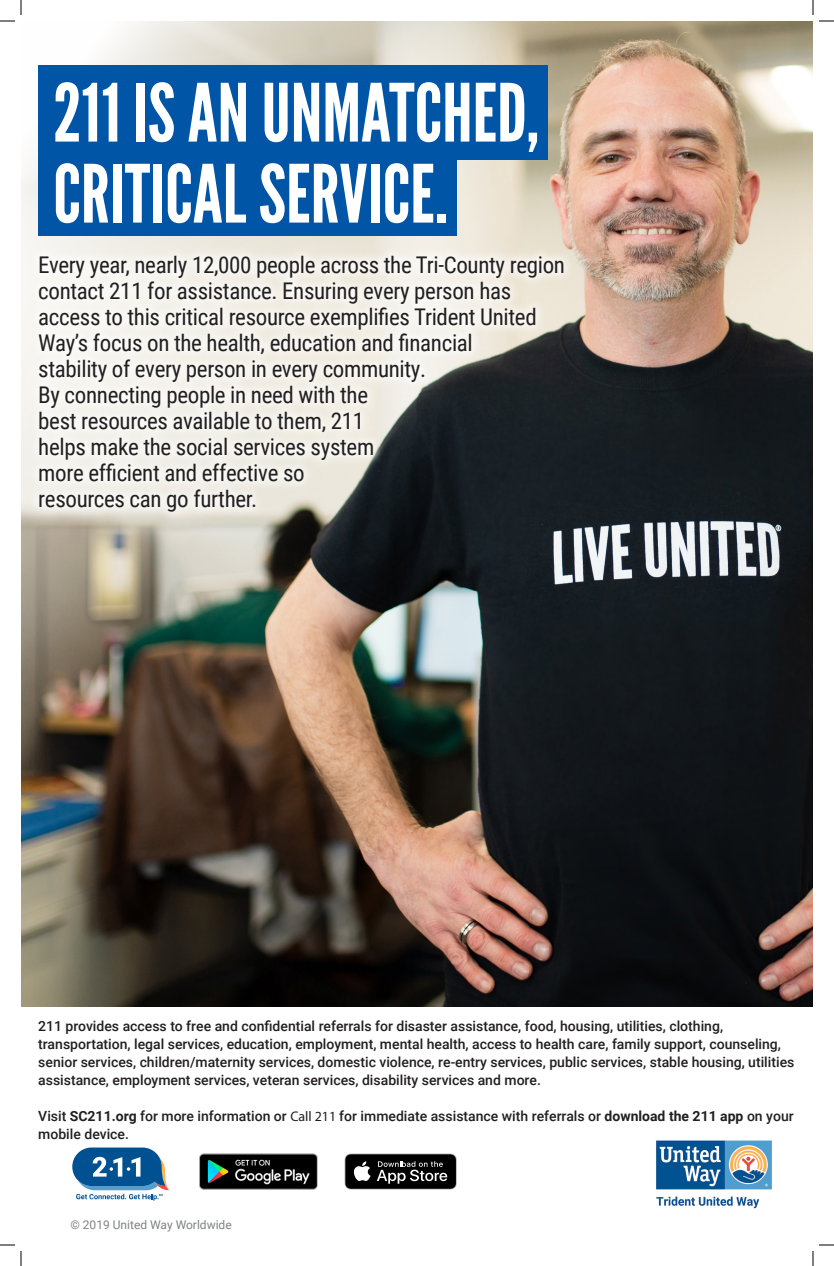
<style>
.page{position:relative;width:834px;height:1266px;background:#fff}
.page>*{position:absolute;margin:0;border:0;box-sizing:border-box;transform-origin:0 0}
.t1{font:80px/81px "League Gothic";color:#fff}
.t2{font:23px/26px "Roboto Condensed";letter-spacing:-.015em;color:#231f20}
.t3{font:500 14px/18px "Roboto";color:#231f20}
.t4{font:12px "Roboto";color:#808285}
.s1{font-weight:700}
.s2{font-family:"Myriad Pro";font-weight:400}
</style>
<div class="page">
<img style="left:21px;top:21px;width:792px;height:986px">
<div style="left:38px;top:65px;width:509px;height:94px;background:#0155a7"></div>
<div style="left:38px;top:142px;width:419px;height:94px;background:#0155a7"></div>
<div style="left:28px;top:245px;width:547px;height:277px;background:#fff;opacity:.76"></div>
<img style="left:656px;top:1140px;width:116px;height:69px">
<svg style="left:72px;top:1148px;width:97px;height:53px"></svg>
<svg style="left:345px;top:1154px;width:112px;height:36px"></svg>
<img style="left:199px;top:1153px;width:119px;height:37px">
<svg style="left:0;top:21px;width:15px;height:1px"></svg>
<svg style="left:819px;top:21px;width:15px;height:1px"></svg>
<svg style="left:0;top:1245px;width:15px;height:1px"></svg>
<svg style="left:21px;top:0;width:1px;height:15px"></svg>
<svg style="left:21px;top:1251px;width:1px;height:15px"></svg>
<svg style="left:813px;top:0;width:1px;height:15px"></svg>
<svg style="left:813px;top:1245px;width:21px;height:21px"></svg>
<p class="t1" style="left:53px;top:73px;width:487px">211 IS AN UNMATCHED,<br>CRITICAL SERVICE.</p>
<p class="t2" style="left:38px;top:251px;width:528px">Every year, nearly 12,000 people across the Tri-County region contact 211 for assistance. Ensuring every person has access to this critical resource exemplifies Trident United Way’s focus on the health, education and financial<br>stability of every person in every community.<br>By connecting people in need with the<br>best resources available to them, 211<br>helps make the social services system<br>more efficient and effective so<br>resources can go further.</p>
<p class="t3" style="left:38px;top:1016px;width:758px">211 provides access to free and confidential referrals for disaster assistance, food, housing, utilities, clothing, transportation, legal services, education, employment, mental health, access to health care, family support, counseling, senior services, children/maternity services, domestic violence, re-entry services, public services, stable housing, utilities assistance, employment services, veteran services, disability services and more.</p>
<p class="t3" style="left:38px;top:1106px;width:757px">Visit <span class="s1">SC211.org</span> for more information or <span class="s2">Call 211</span> for immediate assistance with referrals or <span class="s1">download the 211 app</span> on your mobile device.</p>
<p class="t4" style="left:70px;top:1216px;width:163px">© 2019 United Way Worldwide</p>
</div>
